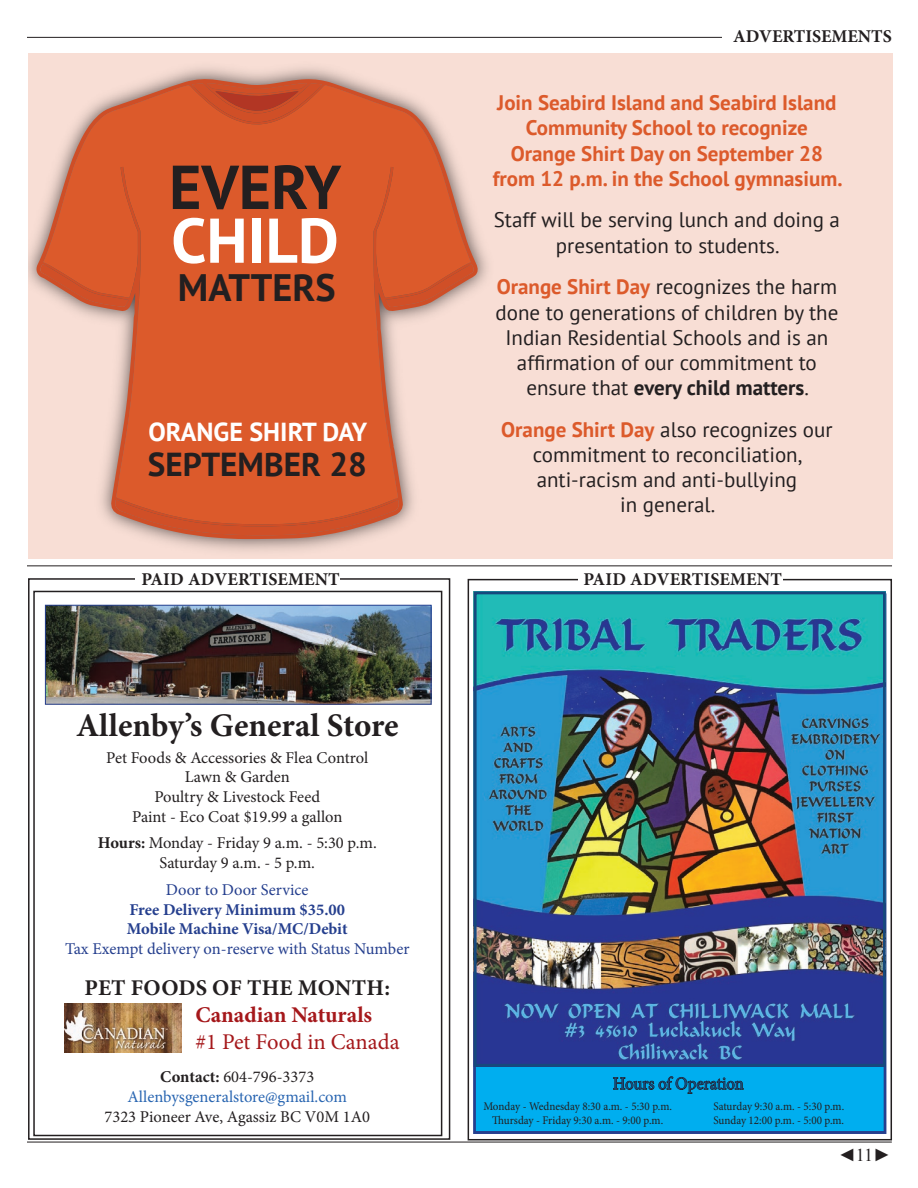
<style>
.page{position:relative;width:918px;height:1188px;background:#fff}
.page>*{position:absolute;margin:0;border:0;box-sizing:border-box;transform-origin:0 0}
.t1{font:700 63.15px "PT Sans";color:#fff}
.t2{font:700 61.95px "PT Sans";color:#231f20}
.t3{font:700 38.1px "PT Sans";color:#231f20}
.t4{font:700 33.15px "PT Sans";color:#231f20}
.t5{font:700 33px "Minion Pro";letter-spacing:-.005em;color:#231f20}
.t6{font:700 25.95px "PT Sans";color:#fff}
.t7{font:700 22.5px "Minion Pro";letter-spacing:.01em;color:#231f20}
.t8{font:22.5px "Minion Pro";color:#a5181b}
.t9{font:700 22.5px "Minion Pro";color:#a5181b}
.t10{font:21px/25.2px "PT Sans";color:#231f20;text-align:center}
.t11{font:700 21px/25.2px "PT Sans";color:#dc5a2b;text-align:center}
.t12{font:700 18px "Minion Pro";letter-spacing:.01em;color:#231f20}
.t13{font:18px "Times New Roman";color:#231f20}
.t14{font:17.55px "Minion Pro";color:#16497d;scale:.95 1}
.t15{font:16.5px/19.8px "Minion Pro";color:#231f20;text-align:center}
.t16{font:16.5px "Minion Pro";color:#253f8e}
.t17{font:700 16.5px/19.8px "Minion Pro";color:#253f8e}
.t18{font:16.5px/19.8px "Minion Pro";color:#2865b1;text-align:center}
.t19{font:11.7px/14.1px "Minion Pro";color:#231f20;text-align:center;scale:.95 1}
.s1{font-weight:700;color:#dc5a2b}
.s2{font-weight:700}
.s3{font-weight:700;color:#231f20}
.s4{color:#231f20}
</style>
<div class="page">
<hr style="left:27px;top:1142px;width:865px;height:1px;background:#231f20">
<hr style="left:27px;top:37px;width:804px;height:1px;background:#231f20">
<div style="left:33px;top:591px;width:409px;height:545px;border:2px solid #231f20"></div>
<img style="left:64px;top:1003px;width:118px;height:50px">
<img style="left:47px;top:607px;width:382px;height:95px">
<div style="left:45px;top:605px;width:386px;height:99px;border:1px solid #253f8e"></div>
<div style="left:468px;top:579px;width:424px;height:561px;border:2px solid #231f20"></div>
<div style="left:722px;top:28px;width:170px;height:17px;background:#fff"></div>
<div style="left:475px;top:595px;width:410px;height:538px;background:#00aeef"></div>
<img style="left:478px;top:595px;width:404px;height:468px">
<div style="left:474px;top:591px;width:412px;height:476px;border:3px solid #16497d"></div>
<svg style="left:613px;top:1076px;width:131px;height:18px"></svg>
<div style="left:578px;top:572px;width:204px;height:18px;background:#fff"></div>
<div style="left:28px;top:578px;width:422px;height:562px;border:2px solid #231f20"></div>
<div style="left:136px;top:572px;width:204px;height:17px;background:#fff"></div>
<div style="left:28px;top:53px;width:864px;height:505px;background:#f8ded5"></div>
<svg style="left:35px;top:78px;width:443px;height:461px"></svg>
<svg style="left:43px;top:85px;width:428px;height:439px;fill:#dc5a2b"></svg>
<svg style="left:114px;top:500px;width:285px;height:36px;background:#d3643f"></svg>
<svg style="left:386px;top:264px;width:88px;height:43px;background:#d56b48"></svg>
<svg style="left:40px;top:264px;width:89px;height:43px;background:#d56c48"></svg>
<svg style="left:192px;top:83px;width:130px;height:40px;background:#ca4e29"></svg>
<hr style="left:27px;top:566px;width:865px;height:1px;background:#231f20">
<h2 class="t2" style="left:169px;top:146px;width:174px">EVERY</h2>
<h1 class="t1" style="left:171px;top:199px;width:169px">CHILD</h1>
<h3 class="t3" style="left:178px;top:262px;width:159px">MATTERS</h3>
<p class="t6" style="left:149px;top:415px;width:220px">ORANGE SHIRT DAY</p>
<h3 class="t4" style="left:148px;top:443px;width:221px">SEPTEMBER 28</h3>
<p class="t12" style="left:733px;top:23px;width:160px">ADVERTISEMENTS</p>
<p class="t11" style="left:493px;top:90px;width:351px">Join Seabird Island and Seabird Island Community School to recognize Orange Shirt Day on September 28 from 12 p.m. in the School gymnasium.</p>
<p class="t10" style="left:494px;top:207px;width:348px">Staff will be serving lunch and doing a presentation to students.</p>
<p class="t10" style="left:495px;top:274px;width:344px"><span class="s1">Orange Shirt Day</span> recognizes the harm done to generations of children by the Indian Residential Schools and is an affirmation of our commitment to ensure that <span class="s2">every child matters</span>.</p>
<p class="t10" style="left:501px;top:416px;width:333px"><span class="s1">Orange Shirt Day</span> also recognizes our commitment to reconciliation, anti-racism and anti-bullying<br>in general.</p>
<p class="t12" style="left:141px;top:566px;width:200px">PAID ADVERTISEMENT</p>
<p class="t12" style="left:584px;top:567px;width:200px">PAID ADVERTISEMENT</p>
<h3 class="t5" style="left:76px;top:702px;width:324px">Allenby’s General Store</h3>
<p class="t15" style="left:106px;top:747px;width:263px">Pet Foods &amp; Accessories &amp; Flea Control<br>Lawn &amp; Garden<br>Poultry &amp; Livestock Feed<br>Paint - Eco Coat $19.99 a gallon</p>
<p class="t15" style="left:98px;top:833px;width:281px"><span class="s2">Hours:</span> Monday - Friday 9 a.m. - 5:30 p.m.<br>Saturday 9 a.m. - 5 p.m.</p>
<p class="t16" style="left:166px;top:879px;width:144px">Door to Door Service</p>
<p class="t17" style="left:127px;top:899px;width:222px">Free Delivery Minimum $35.00<br>Mobile Machine Visa/MC/Debit</p>
<p class="t16" style="left:65px;top:938px;width:346px">Tax Exempt delivery on-reserve with Status Number</p>
<p class="t7" style="left:84px;top:972px;width:307px">PET FOODS OF THE MONTH:</p>
<p class="t9" style="left:195px;top:999px;width:178px">Canadian Naturals</p>
<p class="t8" style="left:195px;top:1026px;width:206px">#1 Pet Food in Canada</p>
<p class="t18" style="left:128px;top:1067px;width:221px"><span class="s3">Contact:</span> <span class="s4">604-796-3373<br></span>Allenbysgeneralstore@gmail.com</p>
<p class="t15" style="left:105px;top:1107px;width:267px">7323 Pioneer Ave, Agassiz BC V0M 1A0</p>
<p class="t14" style="left:613px;top:1072px;width:139px">Hours of Operation</p>
<p class="t19" style="left:483px;top:1099px;width:200px">Monday - Wednesday 8:30 a.m. - 5:30 p.m.<br>Thursday - Friday 9:30 a.m. - 9:00 p.m.</p>
<p class="t19" style="left:713px;top:1099px;width:139px;text-align:left">Saturday 9:30 a.m. - 5:30 p.m.<br>Sunday 12:00 p.m. - 5:00 p.m.</p>
<p class="t13" style="left:838px;top:1142px;width:54px">◄11►</p>
</div>
